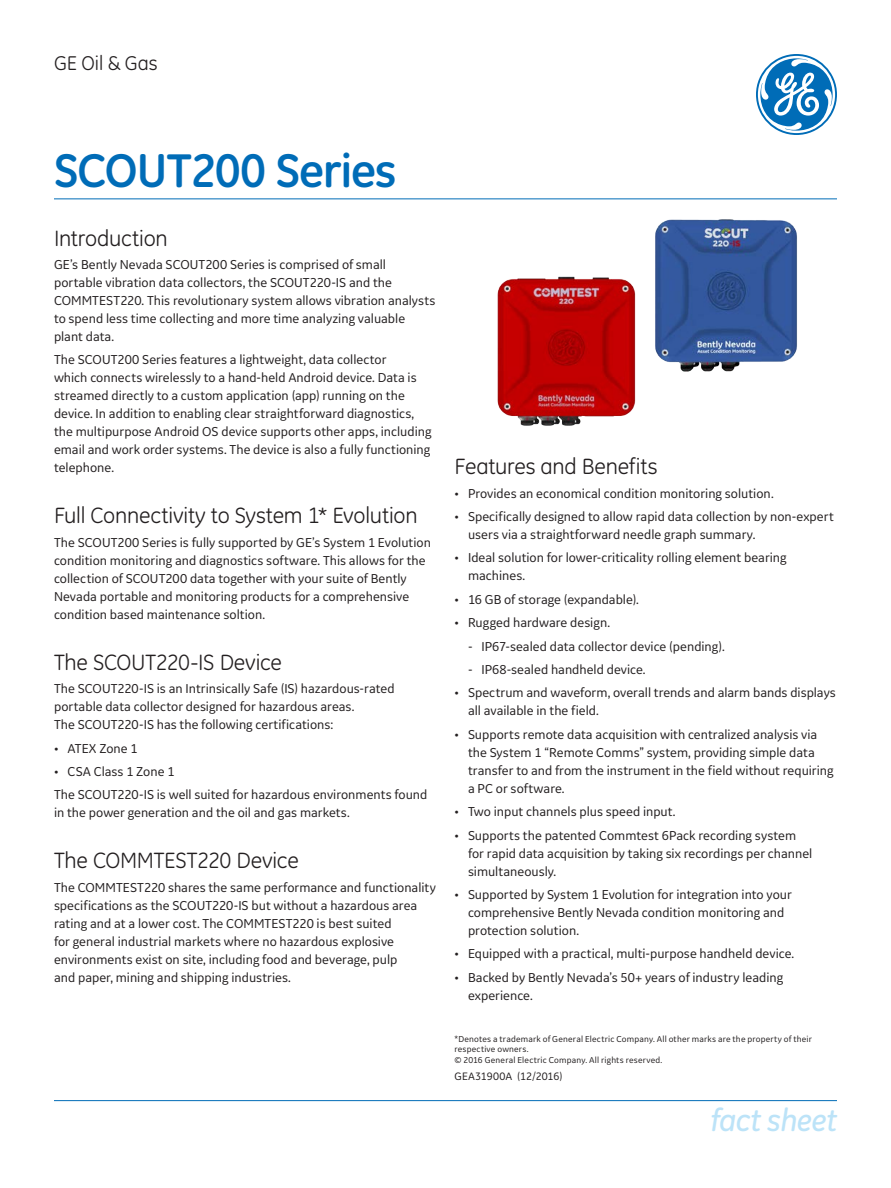
<style>
.page{position:relative;width:891px;height:1188px;background:#fff}
.page>*{position:absolute;margin:0;border:0;box-sizing:border-box;transform-origin:0 0}
.Product_Service_Name{font:700 48px "GE Inspira";letter-spacing:-.02em;color:#006cb7}
.Fact_Sheet_CIRCLE_BL{font:italic 500 31.5px "GE Inspira";letter-spacing:-.025em;color:#bce3f8}
.Level_1_header{font:22.5px "GE Inspira";letter-spacing:-.01em;color:#231f20}
.Business_Name{font:20.25px "GE Inspira";letter-spacing:-.005em;color:#231f20}
.Body{font:13.5px/18px "GE Inspira Sans";color:#231f20}
.GEA_Date{font:11.25px "GE Inspira Sans";letter-spacing:.005em;color:#231f20}
.Legal{font:9px/10.5px "GE Inspira Sans";letter-spacing:.02em;color:#231f20}
</style>
<div class="page">
<svg style="left:756px;top:54px;width:81px;height:81px"></svg>
<hr style="left:54px;top:198px;width:783px;height:1px;background:#006cb7">
<img style="left:497px;top:276px;width:139px;height:150px">
<img style="left:655px;top:219px;width:142px;height:153px">
<hr style="left:54px;top:1100px;width:783px;height:1px;background:#006cb7">
<p class="Business_Name" style="left:54px;top:51px;width:105px">GE Oil &amp; Gas</p>
<p class="Product_Service_Name" style="left:54px;top:140px;width:344px">SCOUT200 Series</p>
<p class="Level_1_header" style="left:54px;top:225px;width:115px">Introduction</p>
<p class="Body" style="left:54px;top:255px;width:383px">GE’s Bently Nevada SCOUT200 Series is comprised of small portable vibration data collectors, the SCOUT220-IS and the COMMTEST220. This revolutionary system allows vibration analysts to spend less time collecting and more time analyzing valuable plant data.</p>
<p class="Body" style="left:54px;top:350px;width:379px">The SCOUT200 Series features a lightweight, data collector<br>which connects wirelessly to a hand-held Android device. Data is streamed directly to a custom application (app) running on the device. In addition to enabling clear straightforward diagnostics, the multipurpose Android OS device supports other apps, including email and work order systems. The device is also a fully functioning telephone.</p>
<p class="Level_1_header" style="left:54px;top:503px;width:365px">Full Connectivity to System 1* Evolution</p>
<p class="Body" style="left:54px;top:533px;width:379px">The SCOUT200 Series is fully supported by GE’s System 1 Evolution condition monitoring and diagnostics software. This allows for the collection of SCOUT200 data together with your suite of Bently Nevada portable and monitoring products for a comprehensive condition based maintenance soltion.</p>
<p class="Level_1_header" style="left:54px;top:649px;width:229px">The SCOUT220-IS Device</p>
<p class="Body" style="left:54px;top:679px;width:342px">The SCOUT220-IS is an Intrinsically Safe (IS) hazardous-rated portable data collector designed for hazardous areas.<br>The SCOUT220-IS has the following certifications:</p>
<p class="Body" style="left:54px;top:739px;width:85px">• ATEX Zone 1</p>
<p class="Body" style="left:54px;top:762px;width:122px">• CSA Class 1 Zone 1</p>
<p class="Body" style="left:54px;top:785px;width:375px">The SCOUT220-IS is well suited for hazardous environments found in the power generation and the oil and gas markets.</p>
<p class="Level_1_header" style="left:54px;top:848px;width:246px">The COMMTEST220 Device</p>
<p class="Body" style="left:54px;top:878px;width:383px">The COMMTEST220 shares the same performance and functionality specifications as the SCOUT220-IS but without a hazardous area rating and at a lower cost. The COMMTEST220 is best suited<br>for general industrial markets where no hazardous explosive environments exist on site, including food and beverage, pulp<br>and paper, mining and shipping industries.</p>
<p class="Level_1_header" style="left:454px;top:453px;width:205px">Features and Benefits</p>
<p class="Body" style="left:454px;top:484px;width:321px">• Provides an economical condition monitoring solution.</p>
<p class="Body" style="left:468px;top:507px;width:367px;text-indent:-14px">• Specifically designed to allow rapid data collection by non-expert users via a straightforward needle graph summary.</p>
<p class="Body" style="left:468px;top:548px;width:320px;text-indent:-14px">• Ideal solution for lower-criticality rolling element bearing machines.</p>
<p class="Body" style="left:454px;top:590px;width:186px">• 16 GB of storage (expandable).</p>
<p class="Body" style="left:454px;top:613px;width:157px">• Rugged hardware design.</p>
<p class="Body" style="left:468px;top:637px;width:258px">- IP67-sealed data collector device (pending).</p>
<p class="Body" style="left:468px;top:660px;width:179px">- IP68-sealed handheld device.</p>
<p class="Body" style="left:468px;top:683px;width:369px;text-indent:-14px">• Spectrum and waveform, overall trends and alarm bands displays all available in the field.</p>
<p class="Body" style="left:468px;top:725px;width:367px;text-indent:-14px">• Supports remote data acquisition with centralized analysis via the System 1 “Remote Comms” system, providing simple data transfer to and from the instrument in the field without requiring a PC or software.</p>
<p class="Body" style="left:454px;top:802px;width:223px">• Two input channels plus speed input.</p>
<p class="Body" style="left:468px;top:826px;width:346px;text-indent:-14px">• Supports the patented Commtest 6Pack recording system for rapid data acquisition by taking six recordings per channel simultaneously.</p>
<p class="Body" style="left:468px;top:885px;width:325px;text-indent:-14px">• Supported by System 1 Evolution for integration into your comprehensive Bently Nevada condition monitoring and protection solution.</p>
<p class="Body" style="left:454px;top:944px;width:341px">• Equipped with a practical, multi-purpose handheld device.</p>
<p class="Body" style="left:468px;top:968px;width:317px;text-indent:-14px">• Backed by Bently Nevada’s 50+ years of industry leading experience.</p>
<p class="Legal" style="left:454px;top:1033px;width:359px">*Denotes a trademark of General Electric Company. All other marks are the property of their respective owners.</p>
<p class="Legal" style="left:454px;top:1055px;width:209px">© 2016 General Electric Company. All rights reserved.</p>
<p class="GEA_Date" style="left:454px;top:1069px;width:109px">GEA31900A (12/2016)</p>
<p class="Fact_Sheet_CIRCLE_BL" style="left:710px;top:1102px;width:128px">fact sheet</p>
</div>
